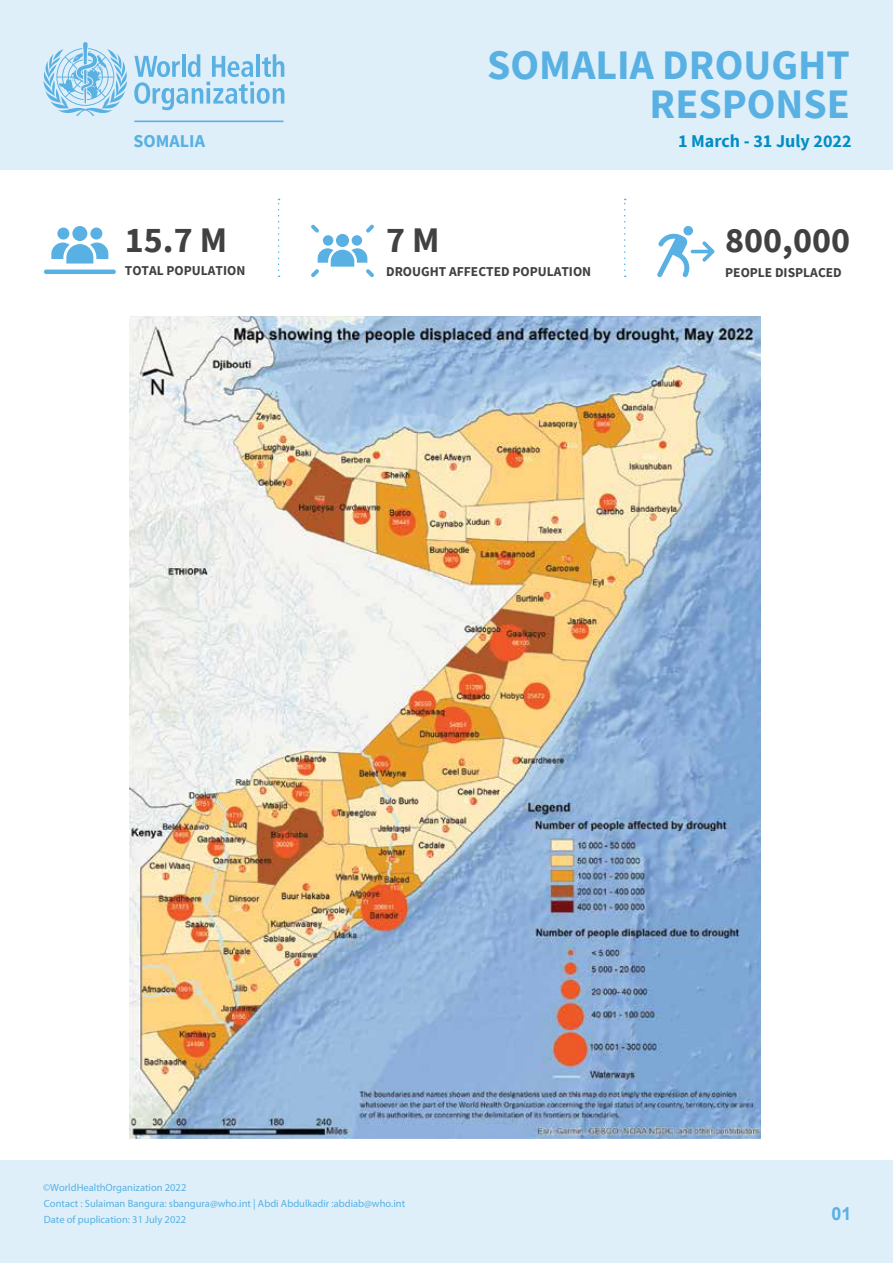
<style>
.page{position:relative;width:893px;height:1263px;background:#fff}
.page>*{position:absolute;margin:0;border:0;box-sizing:border-box;transform-origin:0 0}
.t1{font:700 42px/39px "Source Sans Pro";color:#58b0e3;text-align:right}
.t2{font:700 36px "Source Sans Pro";color:#414042}
.t3{font:700 18px "Source Sans Pro";color:#028ec4}
.t4{font:700 18px "Source Sans Pro";color:#58b0e3}
.t5{font:700 18px "Arial";color:#58b0e3}
.t6{font:700 13.5px "Source Sans Pro";color:#414042}
.t7{font:10.5px/15.9px "Myriad Pro";color:#58b0e3}
</style>
<div class="page">
<div style="left:1px;top:0;width:892px;height:170px;background:#deeff9"></div>
<div style="left:1px;top:1160px;width:892px;height:102px;background:#deeff9"></div>
<svg style="left:43px;top:42px;width:241px;height:74px"></svg>
<hr style="left:134px;top:121px;width:149px;height:1px;background:#58b0e3">
<svg style="left:657px;top:226px;width:57px;height:51px"></svg>
<div style="left:336px;top:234px;width:13px;height:13px;background:#58b0e3;border-radius:50%"></div>
<div style="left:323px;top:235px;width:10px;height:11px;background:#58b0e3;border-radius:50%"></div>
<div style="left:352px;top:235px;width:10px;height:11px;background:#58b0e3;border-radius:50%"></div>
<svg style="left:311px;top:225px;width:8px;height:8px"></svg>
<svg style="left:366px;top:225px;width:8px;height:8px"></svg>
<svg style="left:311px;top:248px;width:63px;height:29px"></svg>
<svg style="left:51px;top:243px;width:57px;height:21px"></svg>
<div style="left:72px;top:226px;width:15px;height:15px;background:#58b0e3;border-radius:50%"></div>
<div style="left:57px;top:228px;width:12px;height:12px;background:#58b0e3;border-radius:50%"></div>
<div style="left:90px;top:228px;width:12px;height:12px;background:#58b0e3;border-radius:50%"></div>
<hr style="left:44px;top:270px;width:72px;height:4px;background:#58b0e3;border-radius:2px">
<svg style="left:278px;top:199px;width:2px;height:71px"></svg>
<svg style="left:624px;top:199px;width:2px;height:71px"></svg>
<img style="left:130px;top:317px;width:630px;height:821px">
<h3 class="t4" style="left:134px;top:129px;width:73px">SOMALIA</h3>
<h2 class="t2" style="left:125px;top:216px;width:104px">15.7 M</h2>
<p class="t6" style="left:125px;top:261px;width:122px">TOTAL POPULATION</p>
<h2 class="t2" style="left:386px;top:216px;width:55px">7 M</h2>
<h1 class="t1" style="left:487px;top:45px;width:364px">SOMALIA DROUGHT<br>RESPONSE</h1>
<h3 class="t3" style="left:678px;top:129px;width:175px">1 March - 31 July 2022</h3>
<h2 class="t2" style="left:725px;top:216px;width:126px">800,000</h2>
<p class="t6" style="left:386px;top:263px;width:207px">DROUGHT AFFECTED POPULATION</p>
<p class="t6" style="left:725px;top:263px;width:118px">PEOPLE DISPLACED</p>
<p class="t7" style="left:43px;top:1179px;width:364px">©WorldHealthOrganization 2022<br>Contact : Sulaiman Bangura: sbangura@who.int | Abdi Abdulkadir :abdiab@who.int<br>Date of puplication: 31 July 2022</p>
<h3 class="t5" style="left:831px;top:1201px;width:22px">01</h3>
</div>
